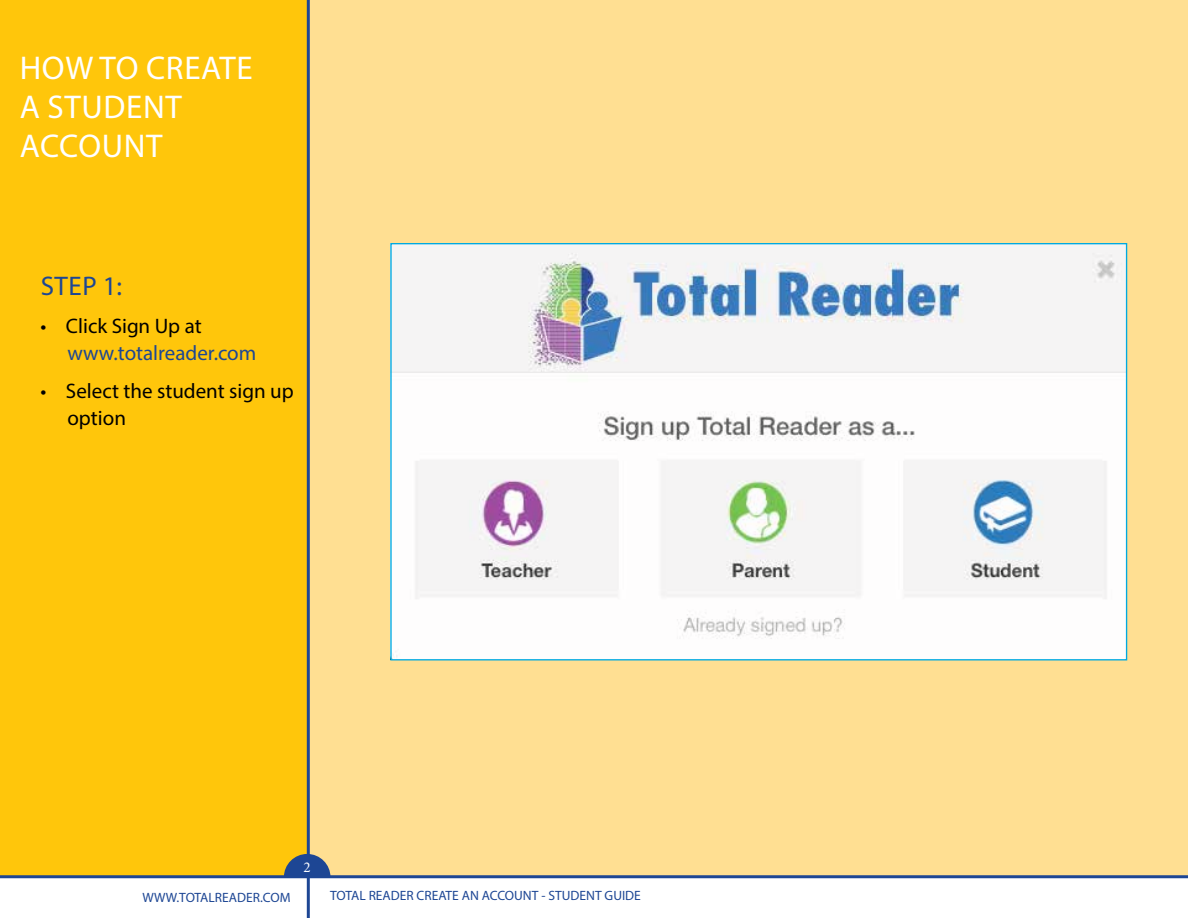
<style>
.page{position:relative;width:1188px;height:918px;background:#fff}
.page>*{position:absolute;margin:0;border:0;box-sizing:border-box;transform-origin:0 0}
.t1{font:33px/39px "Myriad Pro";letter-spacing:.02em;color:#fff}
.t2{font:27px "Myriad Pro";color:#1d4694}
.t3{font:21px/27px "Myriad Pro";color:#000}
.t4{font:21px "Myriad Pro";color:#1d4694}
.t5{font:15px "Minion Pro";color:#fff}
.t6{font:13.5px "Myriad Pro";color:#1d4694}
</style>
<div class="page">
<div style="left:309px;top:0;width:879px;height:878px;background:#ffdf92"></div>
<div style="left:0;top:0;width:309px;height:876px;background:#ffc60b"></div>
<hr style="left:307px;top:0;width:3px;height:869px;background:#1d4694">
<hr style="left:307px;top:864px;width:3px;height:54px;background:#1d4694">
<hr style="left:0;top:875px;width:1188px;height:3px;background:#1d4694">
<svg style="left:284px;top:854px;width:47px;height:22px"></svg>
<img style="left:392px;top:245px;width:733px;height:413px">
<h1 class="t1" style="left:20px;top:48px;width:235px">HOW TO CREATE<br>A STUDENT<br>ACCOUNT</h1>
<h2 class="t2" style="left:41px;top:270px;width:83px">STEP 1:</h2>
<h3 class="t3" style="left:40px;top:312px;width:163px">• Click Sign Up at</h3>
<h3 class="t4" style="left:67px;top:340px;width:190px">www.totalreader.com</h3>
<h3 class="t3" style="left:67px;top:377px;width:228px;text-indent:-27px">• Select the student sign up option</h3>
<p class="t6" style="left:143px;top:889px;width:149px">WWW.TOTALREADER.COM</p>
<p class="t5" style="left:304px;top:857px;width:9px">2</p>
<p class="t6" style="left:330px;top:888px;width:312px">TOTAL READER CREATE AN ACCOUNT - STUDENT GUIDE</p>
</div>
